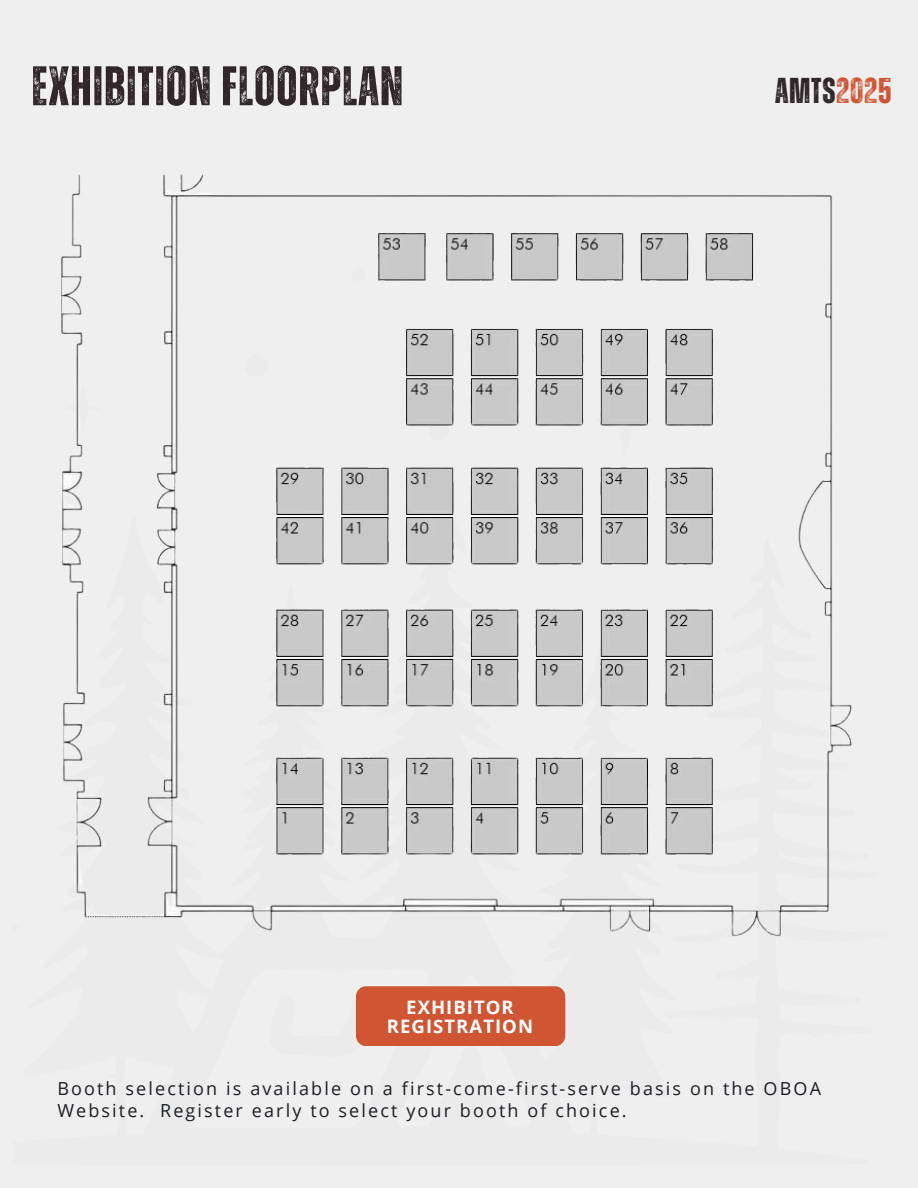
<style>
.page{position:relative;width:918px;height:1188px;background:#efefef}
.page>*{position:absolute;margin:0;border:0;box-sizing:border-box;transform-origin:0 0}
.t1{font:700 55.65px "Zuume Rough";letter-spacing:.02em;color:#2f272a}
.t2{font:700 36px "Zuume Rough";letter-spacing:.02em;color:#2f272a}
.t3{font:700 18.6px/19px "Open Sans";letter-spacing:.055em;color:#fff;text-align:center}
.t4{font:18px/22.5px "Open Sans";letter-spacing:.12em;color:#1b1e23}
.s1{color:#cf5533}
</style>
<div class="page">
<div style="left:356px;top:990px;width:209px;height:56px;background:#cf5533;border-radius:10px"></div>
<div style="left:356px;top:986px;width:209px;height:56px;background:#cf5533;border-radius:10px"></div>
<img style="left:61px;top:174px;width:791px;height:763px">
<p class="t1" style="left:32px;top:61px;width:373px">EXHIBITION FLOORPLAN</p>
<p class="t2" style="left:775px;top:74px;width:118px">AMTS<span class="s1">2025</span></p>
<h2 class="t3" style="left:387px;top:997px;width:148px">EXHIBITOR<br>REGISTRATION</h2>
<p class="t4" style="left:57px;top:1076px;width:765px">Booth selection is available on a first-come-first-serve basis on the OBOA<br>Website. Register early to select your booth of choice.</p>
</div>
